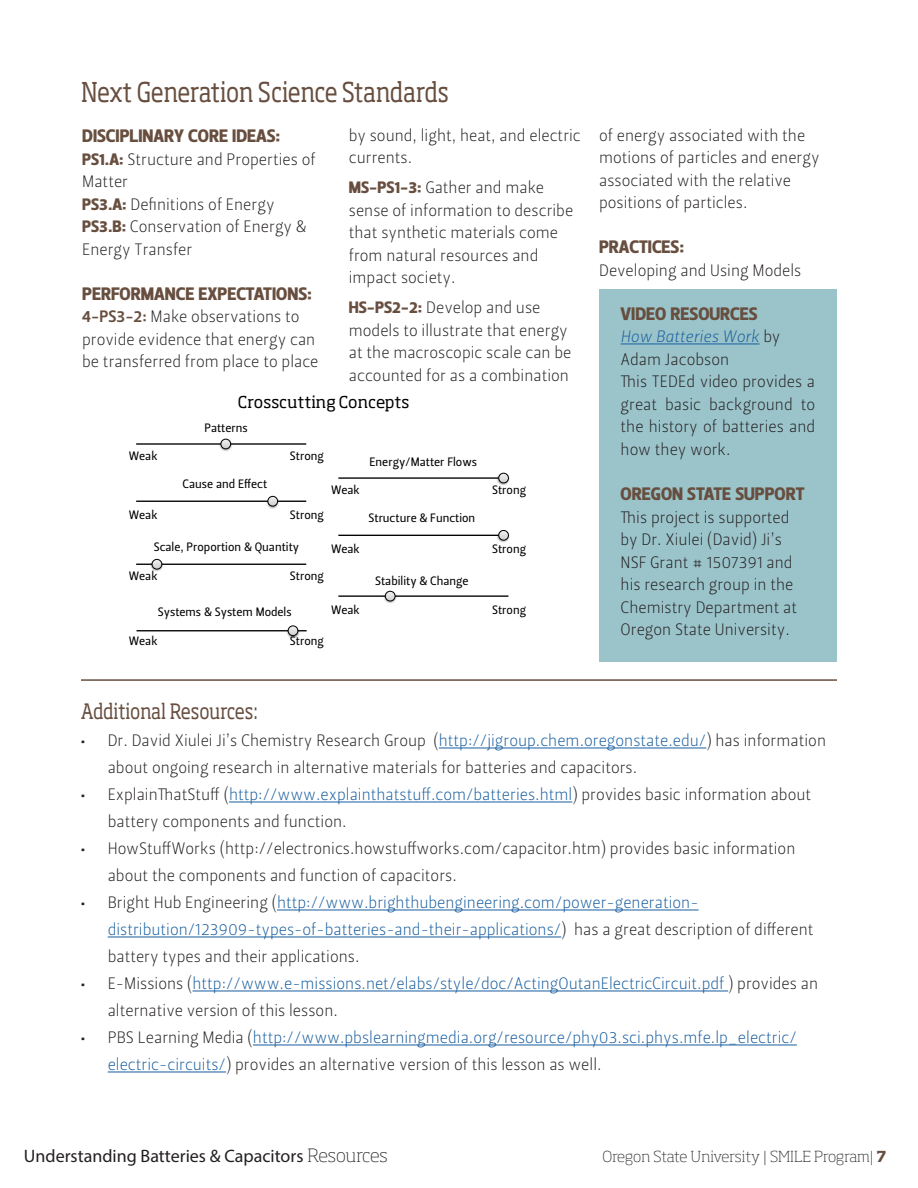
<style>
.page{position:relative;width:918px;height:1188px;background:#fff}
.page>*{position:absolute;margin:0;border:0;box-sizing:border-box;transform-origin:0 0}
.t1{font:27px "Soho Std";letter-spacing:-.015em;color:#674e3f;scale:.83 1}
.t2{font:21px "Soho Std";letter-spacing:-.02em;color:#674e3f;scale:.83 1}
.t3{font:18px "Leitura Sans Grot 4";color:#674e3f}
.t4{font:18px "Myriad Pro";color:#231f20}
.t5{font:16.5px/22.5px "Leitura Sans Grot 1";color:#231f20}
.t6{font:16.5px/27px "Leitura Sans Grot 1";color:#175d9e}
.t7{font:16.5px "Leitura Sans Italic 1";color:#175d9e}
.t8{font:16.2px "Soho Std";color:#000}
.t9{font:200 15px "Soho Std";color:#231f20}
.t10{font:12.15px "Leitura Sans Grot 2";color:#000}
.s1{font-family:"Leitura Sans Grot 4";color:#674e3f}
.s2{font-family:"Leitura Sans Grot 3";color:#674e3f}
.s3{font-family:"Leitura Sans Grot 1";color:#231f20}
.s4{color:#175d9e}
.s5{color:#231f20}
.s6{font-family:"Soho Std";font-weight:200}
.s7{color:#0e3b51}
.s8{font-weight:700;color:#674e3f}
</style>
<div class="page">
<hr style="left:439px;top:748px;width:267px;height:1px;background:#175d9e">
<hr style="left:229px;top:802px;width:343px;height:1px;background:#175d9e">
<hr style="left:277px;top:910px;width:422px;height:1px;background:#175d9e">
<hr style="left:108px;top:937px;width:453px;height:1px;background:#175d9e">
<hr style="left:193px;top:991px;width:535px;height:1px;background:#175d9e">
<hr style="left:253px;top:1045px;width:544px;height:1px;background:#175d9e">
<hr style="left:108px;top:1072px;width:118px;height:1px;background:#175d9e">
<hr style="left:81px;top:679px;width:756px;height:2px;background:#674e3f">
<div style="left:599px;top:290px;width:238px;height:372px;background:#9bc4ca"></div>
<hr style="left:621px;top:344px;width:139px;height:1px;background:#175d9e">
<hr style="left:136px;top:443px;width:170px;height:2px;background:#000">
<img style="left:218px;top:438px;width:16px;height:13px">
<svg style="left:221px;top:439px;width:10px;height:10px"></svg>
<div style="left:221px;top:439px;width:10px;height:10px;border:1px solid #000;border-radius:50%"></div>
<hr style="left:136px;top:501px;width:170px;height:1px;background:#000">
<img style="left:264px;top:495px;width:17px;height:14px">
<svg style="left:268px;top:496px;width:10px;height:10px"></svg>
<div style="left:268px;top:496px;width:10px;height:10px;border:1px solid #000;border-radius:50%"></div>
<hr style="left:136px;top:564px;width:170px;height:1px;background:#000">
<img style="left:149px;top:558px;width:17px;height:14px">
<svg style="left:152px;top:559px;width:10px;height:10px"></svg>
<div style="left:152px;top:559px;width:10px;height:10px;border:1px solid #000;border-radius:50%"></div>
<hr style="left:137px;top:630px;width:170px;height:1px;background:#000">
<img style="left:284px;top:625px;width:17px;height:14px">
<svg style="left:288px;top:626px;width:10px;height:10px"></svg>
<div style="left:288px;top:626px;width:10px;height:10px;border:1px solid #000;border-radius:50%"></div>
<hr style="left:338px;top:477px;width:170px;height:2px;background:#000">
<img style="left:495px;top:472px;width:15px;height:14px">
<svg style="left:499px;top:473px;width:9px;height:10px"></svg>
<div style="left:498px;top:473px;width:11px;height:10px;border:1px solid #000;border-radius:50%"></div>
<hr style="left:338px;top:535px;width:170px;height:1px;background:#000">
<img style="left:495px;top:532px;width:15px;height:11px">
<svg style="left:499px;top:530px;width:9px;height:10px"></svg>
<div style="left:498px;top:530px;width:11px;height:11px;border:1px solid #000;border-radius:50%"></div>
<hr style="left:338px;top:595px;width:170px;height:2px;background:#000">
<img style="left:382px;top:590px;width:16px;height:13px">
<svg style="left:385px;top:591px;width:10px;height:10px"></svg>
<div style="left:385px;top:591px;width:10px;height:10px;border:1px solid #000;border-radius:50%"></div>
<h1 class="t1" style="left:81px;top:75px;width:445px">Next Generation Science Standards</h1>
<p class="t5" style="left:349px;top:124px;width:234px">by sound, light, heat, and electric currents.</p>
<p class="t5" style="left:349px;top:177px;width:226px"><span class="s1">MS-PS1-3:</span> Gather and make sense of information to describe that synthetic materials come from natural resources and impact society.</p>
<p class="t5" style="left:349px;top:297px;width:224px"><span class="s1">HS-PS2-2:</span> Develop and use models to illustrate that energy at the macroscopic scale can be accounted for as a combination</p>
<p class="t3" style="left:621px;top:301px;width:139px">VIDEO RESOURCES</p>
<p class="t5" style="left:599px;top:124px;width:222px">of energy associated with the motions of particles and energy associated with the relative positions of particles.</p>
<p class="t3" style="left:599px;top:235px;width:87px">PRACTICES:</p>
<p class="t5" style="left:599px;top:259px;width:204px">Developing and Using Models</p>
<p class="t3" style="left:82px;top:124px;width:200px">DISCIPLINARY CORE IDEAS:</p>
<p class="t5" style="left:82px;top:148px;width:235px"><span class="s1">PS1.A:</span> Structure and Properties of<br>Matter<br><span class="s1">PS3.A:</span> Definitions of Energy<br><span class="s1">PS3.B:</span> Conservation of Energy &amp;<br>Energy Transfer</p>
<p class="t3" style="left:82px;top:281px;width:231px">PERFORMANCE EXPECTATIONS:</p>
<p class="t5" style="left:82px;top:305px;width:238px"><span class="s2">4-PS3-2:</span> Make observations to provide evidence that energy can be transferred from place to place</p>
<p class="t7" style="left:621px;top:325px;width:161px">How Batteries Work <span class="s3">by</span></p>
<p class="t5" style="left:621px;top:348px;width:196px">Adam Jacobson<br>This TEDEd video provides a great basic background to the history of batteries and how they work.</p>
<p class="t3" style="left:621px;top:482px;width:185px">OREGON STATE SUPPORT</p>
<p class="t5" style="left:621px;top:506px;width:178px">This project is supported by Dr. Xiulei (David) Ji’s<br>NSF Grant # 1507391 and his research group in the<br>Chemistry Department at<br>Oregon State University.</p>
<p class="t8" style="left:238px;top:391px;width:173px">Crosscutting Concepts</p>
<p class="t10" style="left:204px;top:419px;width:45px">Patterns</p>
<p class="t10" style="left:129px;top:447px;width:30px">Weak</p>
<p class="t10" style="left:290px;top:447px;width:35px">Strong</p>
<p class="t10" style="left:183px;top:476px;width:86px">Cause and Effect</p>
<p class="t10" style="left:129px;top:507px;width:30px">Weak</p>
<p class="t10" style="left:290px;top:507px;width:35px">Strong</p>
<p class="t10" style="left:154px;top:539px;width:147px">Scale, Proportion &amp; Quantity</p>
<p class="t10" style="left:129px;top:568px;width:30px">Weak</p>
<p class="t10" style="left:290px;top:568px;width:35px">Strong</p>
<p class="t10" style="left:158px;top:603px;width:135px">Systems &amp; System Models</p>
<p class="t10" style="left:129px;top:632px;width:30px">Weak</p>
<p class="t10" style="left:290px;top:632px;width:35px">Strong</p>
<p class="t10" style="left:370px;top:454px;width:109px">Energy/Matter Flows</p>
<p class="t10" style="left:331px;top:482px;width:30px">Weak</p>
<p class="t10" style="left:492px;top:482px;width:35px">Strong</p>
<p class="t10" style="left:369px;top:510px;width:108px">Structure &amp; Function</p>
<p class="t10" style="left:331px;top:541px;width:30px">Weak</p>
<p class="t10" style="left:492px;top:541px;width:35px">Strong</p>
<p class="t10" style="left:375px;top:573px;width:95px">Stability &amp; Change</p>
<p class="t10" style="left:331px;top:602px;width:30px">Weak</p>
<p class="t10" style="left:492px;top:602px;width:35px">Strong</p>
<p class="t2" style="left:81px;top:698px;width:215px">Additional Resources:</p>
<p class="t5" style="left:108px;top:727px;width:720px;line-height:27px;text-indent:-27px">• Dr. David Xiulei Ji’s Chemistry Research Group (<span class="s4">http://jigroup.chem.oregonstate.edu/</span>) has information about ongoing research in alternative materials for batteries and capacitors.</p>
<p class="t5" style="left:108px;top:781px;width:705px;line-height:27px;text-indent:-27px">• ExplainThatStuff (<span class="s4">http://www.explainthatstuff.com/batteries.html</span>) provides basic information about battery components and function.</p>
<p class="t5" style="left:108px;top:835px;width:689px;line-height:27px;text-indent:-27px">• HowStuffWorks (http://electronics.howstuffworks.com/capacitor.htm) provides basic information about the components and function of capacitors.</p>
<p class="t6" style="left:108px;top:889px;width:707px;text-indent:-27px"><span class="s5">• Bright Hub Engineering (</span>http://www.brighthubengineering.com/power-generation&shy;distribution/123909-types-of-batteries-and-their-applications/<span class="s5">) has a great description of different battery types and their applications.</span></p>
<p class="t6" style="left:108px;top:970px;width:712px;text-indent:-27px"><span class="s5">• E-Missions (</span>http://www.e-missions.net/elabs/style/doc/ActingOutanElectricCircuit.pdf <span class="s5">) provides an alternative version of this lesson.</span></p>
<p class="t6" style="left:108px;top:1024px;width:691px;text-indent:-27px"><span class="s5">• PBS Learning Media (</span>http://www.pbslearningmedia.org/resource/phy03.sci.phys.mfe.lp_electric/ electric-circuits/<span class="s5">) provides an alternative version of this lesson as well.</span></p>
<p class="t4" style="left:24px;top:1145px;width:365px">Understanding Batteries &amp; Capacitors <span class="s6">Resources</span></p>
<p class="t9" style="left:603px;top:1147px;width:285px">Oregon State University | SMILE Program<span class="s7">|</span> <span class="s8">7</span></p>
</div>
